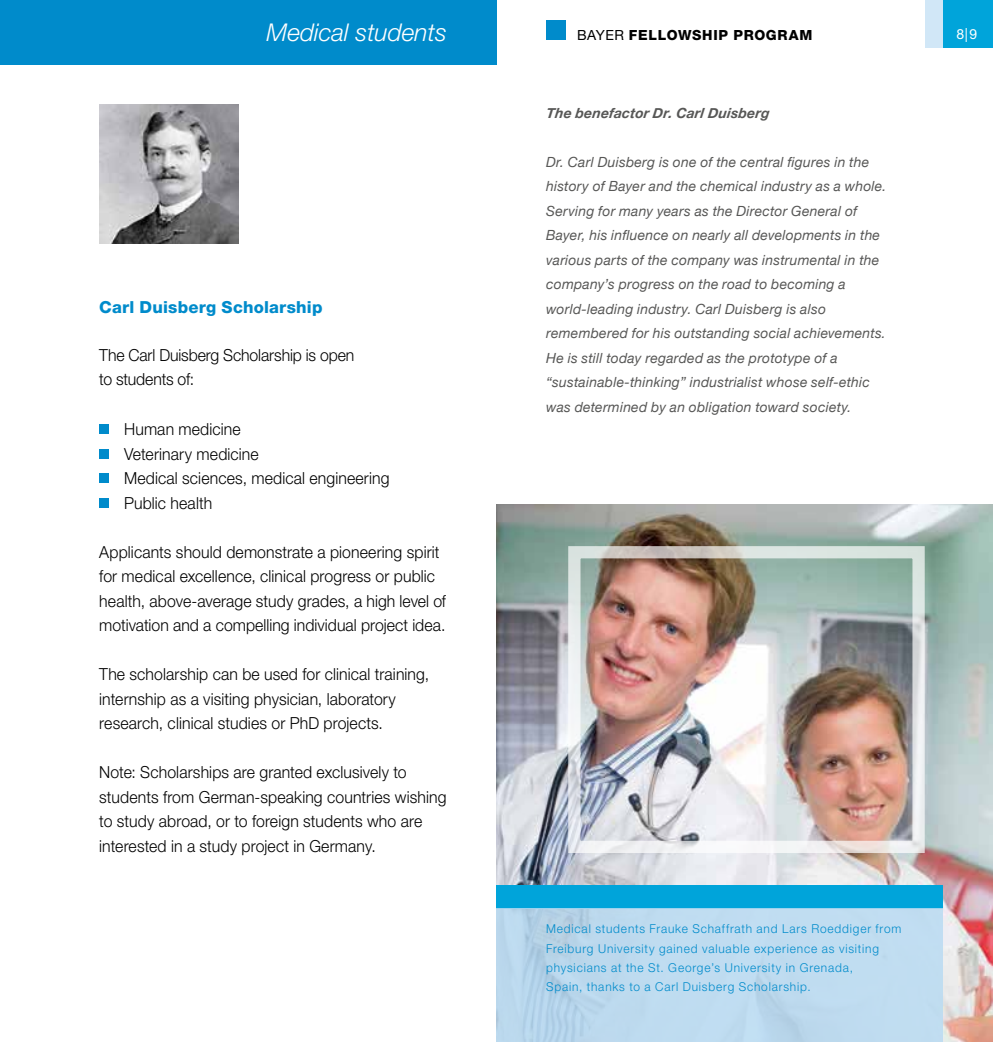
<style>
.page{position:relative;width:993px;height:1042px;background:#fff}
.page>*{position:absolute;margin:0;border:0;box-sizing:border-box;transform-origin:0 0}
.t1{font:italic 300 24.5px "Helvetica Neue LT";color:#fff}
.t2{font:300 16.62px/24.5px "Helvetica Neue LT";letter-spacing:.01em;color:#000;scale:.95 1}
.t3{font:800 16.62px "Helvetica Neue LT";letter-spacing:.01em;color:#008bcb}
.t4{font:italic 14px/24.5px "Helvetica Neue";letter-spacing:.02em;color:#575756}
.t5{font:italic 700 14px "Helvetica Neue";color:#575756}
.t6{font:800 14px "Helvetica Neue LT";letter-spacing:.05em;color:#000}
.t7{font:14px "Helvetica Neue LT Std";color:#fff}
.t8{font:300 12.25px/19.2px "Helvetica Neue LT";letter-spacing:.07em;color:#008bcb}
.s1{font-family:"Helvetica Neue LT Std";font-weight:400}
</style>
<div class="page">
<img style="left:99px;top:104px;width:139px;height:139px">
<div style="left:0;top:0;width:496px;height:64px;background:#008bcb"></div>
<div style="left:925px;top:0;width:67px;height:48px;background:#d1e7f7"></div>
<div style="left:943px;top:0;width:49px;height:48px;background:#00a4da"></div>
<img style="left:496px;top:504px;width:496px;height:538px">
<div style="left:496px;top:885px;width:447px;height:24px;background:#00a4da"></div>
<div style="left:546px;top:20px;width:20px;height:20px;background:#008bcb"></div>
<div style="left:568px;top:546px;width:356px;height:307px;border:12px solid #fff"></div>
<div style="left:496px;top:909px;width:447px;height:133px;background:#b9dbf2"></div>
<div style="left:99px;top:424px;width:10px;height:10px;background:#008bcb"></div>
<div style="left:99px;top:449px;width:10px;height:10px;background:#008bcb"></div>
<div style="left:99px;top:473px;width:10px;height:10px;background:#008bcb"></div>
<div style="left:99px;top:498px;width:10px;height:10px;background:#008bcb"></div>
<h1 class="t1" style="left:266px;top:18px;width:182px">Medical students</h1>
<p class="t6" style="left:577px;top:27px;width:237px"><span class="s1">BAYER</span> Fellowship Program</p>
<p class="t7" style="left:956px;top:26px;width:22px">8|9</p>
<p class="t3" style="left:99px;top:297px;width:225px">Carl Duisberg Scholarship</p>
<p class="t2" style="left:99px;top:342px;width:270px">The Carl Duisberg Scholarship is open to students of:</p>
<p class="t2" style="left:124px;top:417px;width:281px">Human medicine<br>Veterinary medicine<br>Medical sciences, medical engineering<br>Public health</p>
<p class="t2" style="left:99px;top:539px;width:366px">Applicants should demonstrate a pioneering spirit for medical excellence, clinical progress or public health, above-average study grades, a high level of motivation and a compelling individual project idea.</p>
<p class="t2" style="left:99px;top:662px;width:349px">The scholarship can be used for clinical training, internship as a visiting physician, laboratory research, clinical studies or PhD projects.</p>
<p class="t2" style="left:99px;top:760px;width:367px">Note: Scholarships are granted exclusively to students from German-speaking countries wishing to study abroad, or to foreign students who are interested in a study project in Germany.</p>
<p class="t5" style="left:546px;top:102px;width:227px">The benefactor Dr. Carl Duisberg</p>
<p class="t4" style="left:546px;top:150px;width:342px">Dr. Carl Duisberg is one of the central figures in the history of Bayer and the chemical industry as a whole.<br>Serving for many years as the Director General of Bayer, his influence on nearly all developments in the various parts of the company was instrumental in the company’s progress on the road to becoming a world-leading industry. Carl Duisberg is also remembered for his outstanding social achievements.<br>He is still today regarded as the prototype of a “sustainable-thinking” industrialist whose self-ethic was determined by an obligation toward society.</p>
<p class="t8" style="left:546px;top:919px;width:356px">Medical students Frauke Schaffrath and Lars Roeddiger from Freiburg University gained valuable experience as visiting physicians at the St. George’s University in Grenada,<br>Spain, thanks to a Carl Duisberg Scholarship.</p>
</div>
